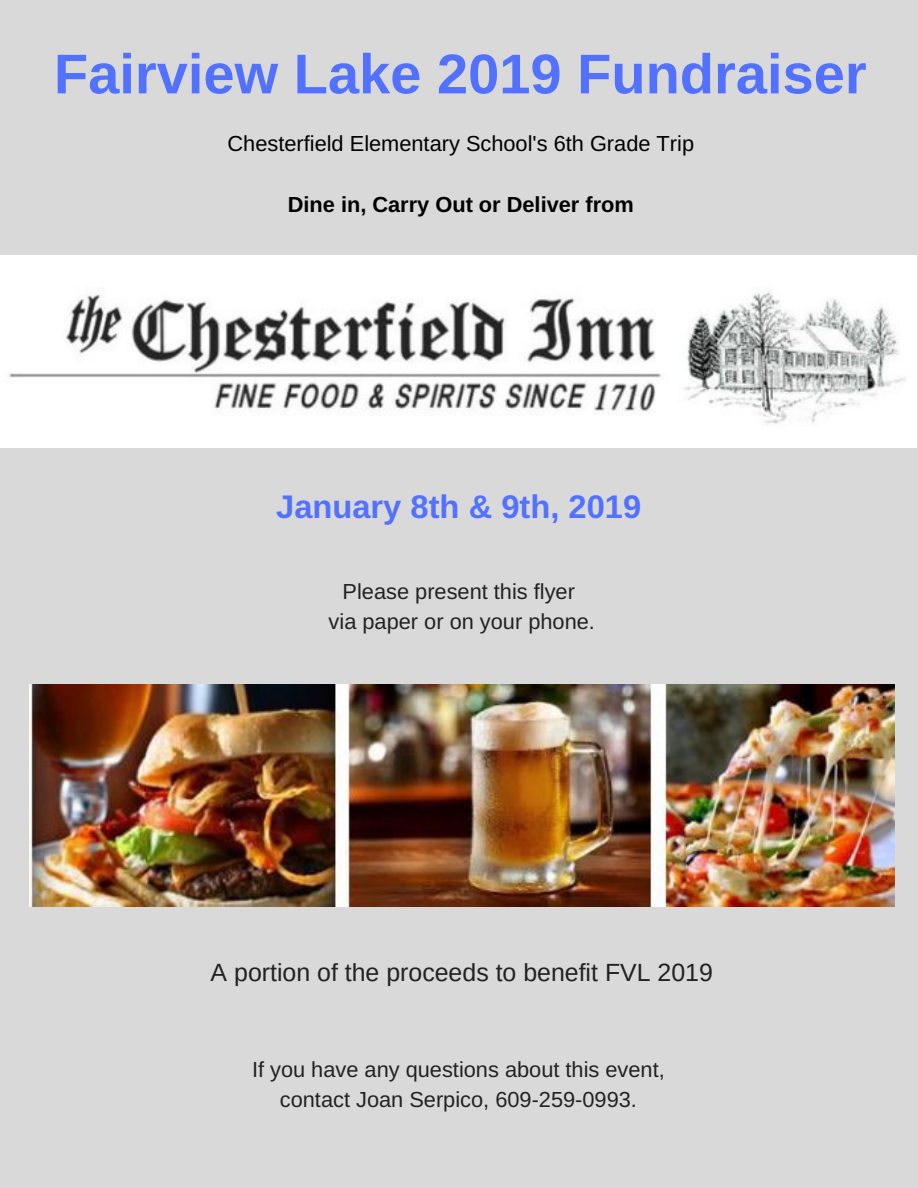
<style>
.page{position:relative;width:918px;height:1188px;background:#fff}
.page>*{position:absolute;margin:0;border:0;box-sizing:border-box;transform-origin:0 0}
.t1{font:700 55.95px "Arimo";color:#5271ff}
.t2{font:700 32.7px "Arimo";color:#5271ff}
.t3{font:24.9px "Arimo";color:#222}
.t4{font:21.75px/30.3px "Arimo";color:#222;text-align:center}
.t5{font:21.75px "Arimo";color:#000}
.t6{font:700 21.75px "Arimo";color:#000}
</style>
<div class="page">
<div style="left:0;top:12px;width:918px;height:1176px;background:#d9d9d9"></div>
<img style="left:29px;top:684px;width:865px;height:223px">
<img style="left:0;top:255px;width:917px;height:193px">
<h1 class="t1" style="left:54px;top:43px;width:814px">Fairview Lake 2019 Fundraiser</h1>
<p class="t5" style="left:228px;top:131px;width:468px">Chesterfield Elementary School's 6th Grade Trip</p>
<p class="t6" style="left:288px;top:192px;width:348px">Dine in, Carry Out or Deliver from</p>
<h2 class="t2" style="left:276px;top:488px;width:367px">January 8th &amp; 9th, 2019</h2>
<p class="t4" style="left:329px;top:576px;width:268px">Please present this flyer<br>via paper or on your phone.</p>
<p class="t3" style="left:211px;top:958px;width:504px">A portion of the proceeds to benefit FVL 2019</p>
<p class="t4" style="left:252px;top:1054px;width:414px">If you have any questions about this event, contact Joan Serpico, 609-259-0993.</p>
</div>
